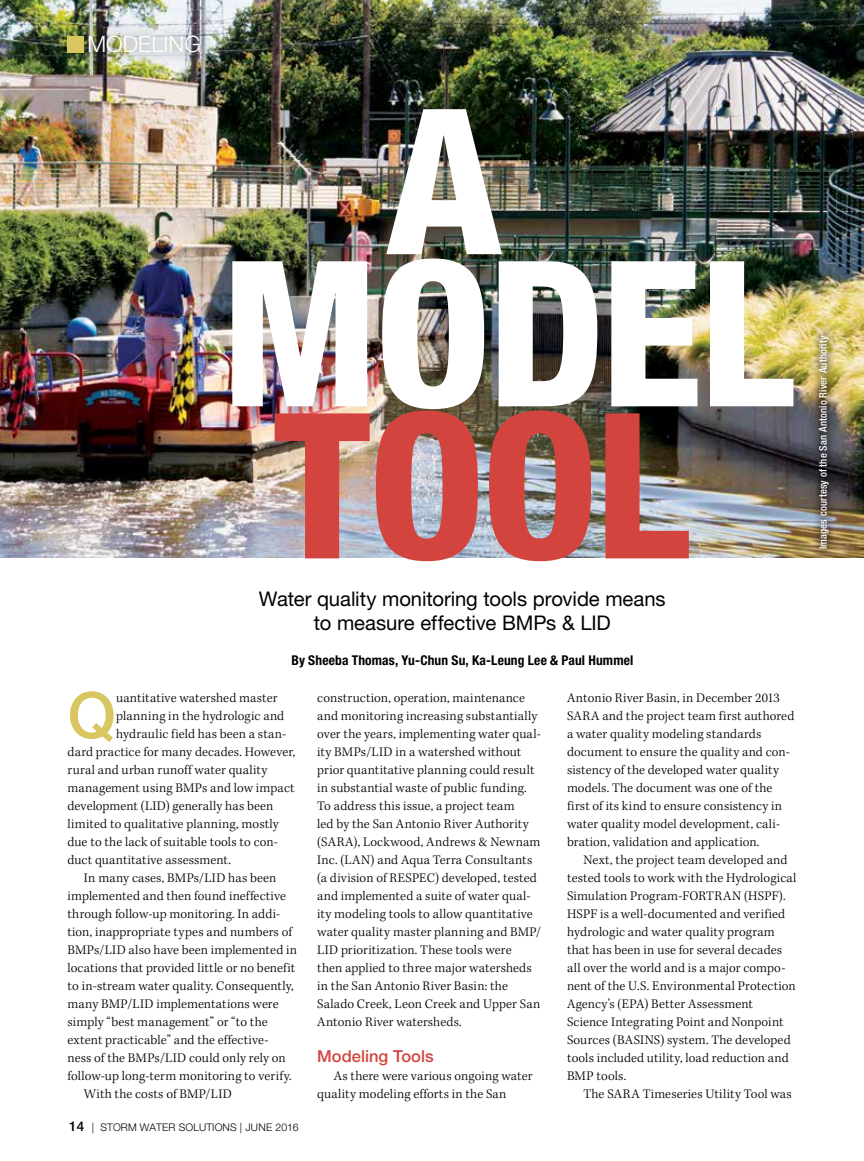
<style>
.page{position:relative;width:864px;height:1161px;background:#fff}
.page>*{position:absolute;margin:0;border:0;box-sizing:border-box;transform-origin:0 0}
.t1{font:800 condensed 203.1px/152.1px "Helvetica Neue LT Std";letter-spacing:-.02em;color:#fff}
.t2{font:800 condensed 203.1px "Helvetica Neue LT Std";color:#d4443f}
.t3{font:500 63.9px "Helvetica Neue LT Std";color:#d8c660}
.t4{font:300 22.5px "Helvetica Neue LT Std";color:#fff}
.t5{font:20.25px/24.3px "Helvetica Neue LT Std";letter-spacing:-.005em;color:#000;text-align:center}
.t6{font:500 16.5px "Helvetica Neue LT Std";color:#d4443f}
.t7{font:300 13.5px/18px "Kepler Std";letter-spacing:.01em;color:#000}
.t8{font:700 condensed 13.5px "Helvetica Neue LT Std";letter-spacing:.01em;color:#000}
.t9{font:500 condensed 10.5px "Helvetica Neue LT Std";letter-spacing:.02em;color:#fff}
.t10{font:300 10.5px "Helvetica Neue LT Std";letter-spacing:.01em;color:#000}
.s1{font-weight:500;font-size:13.5px}
</style>
<div class="page">
<img style="left:0;top:0;width:864px;height:558px">
<div style="left:74px;top:22px;width:141px;height:46px;background:#000;opacity:.6"></div>
<div style="left:68px;top:36px;width:16px;height:16px;background:#d8c660"></div>
<div style="left:810px;top:326px;width:28px;height:232px;background:#000;opacity:.75"></div>
<h3 class="t4" style="left:87px;top:30px;width:115px">MODELING</h3>
<h1 class="t1" style="left:221px;top:103px;width:574px;text-indent:165px">A<br>MODEL</h1>
<h1 class="t2" style="left:273px;top:360px;width:417px">TOOL</h1>
<h3 class="t5" style="left:259px;top:586px;width:408px">Water quality monitoring tools provide means to measure effective BMPs &amp; LID</h3>
<p class="t8" style="left:291px;top:652px;width:343px">By Sheeba Thomas, Yu-Chun Su, Ka-Leung Lee &amp; Paul Hummel</p>
<h2 class="t3" style="left:68px;top:677px;width:50px">Q</h2>
<p class="t7" style="left:116px;top:689px;width:163px">uantitative watershed master</p>
<p class="t7" style="left:116px;top:707px;width:170px">planning in the hydrologic and</p>
<p class="t7" style="left:116px;top:725px;width:172px">hydraulic field has been a stan-</p>
<p class="t7" style="left:67px;top:743px;width:230px">dard practice for many decades. However,</p>
<p class="t7" style="left:67px;top:761px;width:202px">rural and urban runoff water quality</p>
<p class="t7" style="left:67px;top:779px;width:229px">management using BMPs and low impact</p>
<p class="t7" style="left:67px;top:797px;width:207px">development (LID) generally has been</p>
<p class="t7" style="left:67px;top:815px;width:213px">limited to qualitative planning, mostly</p>
<p class="t7" style="left:67px;top:833px;width:212px">due to the lack of suitable tools to con-</p>
<p class="t7" style="left:67px;top:851px;width:165px">duct quantitative assessment.</p>
<p class="t7" style="left:84px;top:869px;width:194px">In many cases, BMPs/LID has been</p>
<p class="t7" style="left:67px;top:887px;width:220px">implemented and then found ineffective</p>
<p class="t7" style="left:67px;top:905px;width:214px">through follow-up monitoring. In addi-</p>
<p class="t7" style="left:67px;top:923px;width:226px">tion, inappropriate types and numbers of</p>
<p class="t7" style="left:67px;top:941px;width:231px">BMPs/LID also have been implemented in</p>
<p class="t7" style="left:67px;top:959px;width:229px">locations that provided little or no benefit</p>
<p class="t7" style="left:67px;top:977px;width:228px">to in-stream water quality. Consequently,</p>
<p class="t7" style="left:67px;top:995px;width:213px">many BMP/LID implementations were</p>
<p class="t7" style="left:67px;top:1013px;width:202px">simply “best management” or “to the</p>
<p class="t7" style="left:67px;top:1031px;width:203px">extent practicable” and the effective-</p>
<p class="t7" style="left:67px;top:1049px;width:220px">ness of the BMPs/LID could only rely on</p>
<p class="t7" style="left:67px;top:1067px;width:226px">follow-up long-term monitoring to verify.</p>
<p class="t7" style="left:84px;top:1085px;width:149px">With the costs of BMP/LID</p>
<p class="t10" style="left:69px;top:1121px;width:231px"><span class="s1">14</span> | STORM WATER SOLUTIONS | JUNE 2016</p>
<p class="t7" style="left:317px;top:689px;width:226px">construction, operation, maintenance and monitoring increasing substantially over the years, implementing water qual&shy;ity BMPs/LID in a watershed without prior quantitative planning could result in substantial waste of public funding.<br>To address this issue, a project team<br>led by the San Antonio River Authority (SARA), Lockwood, Andrews &amp; Newnam Inc. (LAN) and Aqua Terra Consultants (a division of RESPEC) developed, tested and implemented a suite of water qual&shy;ity modeling tools to allow quantitative water quality master planning and BMP/ LID prioritization. These tools were<br>then applied to three major watersheds in the San Antonio River Basin: the Salado Creek, Leon Creek and Upper San Antonio River watersheds.</p>
<p class="t6" style="left:317px;top:1046px;width:118px">Modeling Tools</p>
<p class="t7" style="left:317px;top:1067px;width:217px;text-indent:16px">As there were various ongoing water quality modeling efforts in the San</p>
<p class="t7" style="left:567px;top:689px;width:229px">Antonio River Basin, in December 2013<br>SARA and the project team first authored a water quality modeling standards document to ensure the quality and con&shy;sistency of the developed water quality models. The document was one of the first of its kind to ensure consistency in water quality model development, cali&shy;bration, validation and application.</p>
<p class="t7" style="left:567px;top:851px;width:231px;text-indent:16px">Next, the project team developed and tested tools to work with the Hydrological Simulation Program-FORTRAN (HSPF).<br>HSPF is a well-documented and verified hydrologic and water quality program that has been in use for several decades all over the world and is a major compo&shy;nent of the U.S. Environmental Protection Agency’s (EPA) Better Assessment Science Integrating Point and Nonpoint Sources (BASINS) system. The developed tools included utility, load reduction and BMP tools.</p>
<p class="t7" style="left:584px;top:1085px;width:210px">The SARA Timeseries Utility Tool was</p>
<p class="t9" style="left:817px;top:549px;width:216px;rotate:-90deg">Images courtesy of the San Antonio River Authority</p>
</div>
